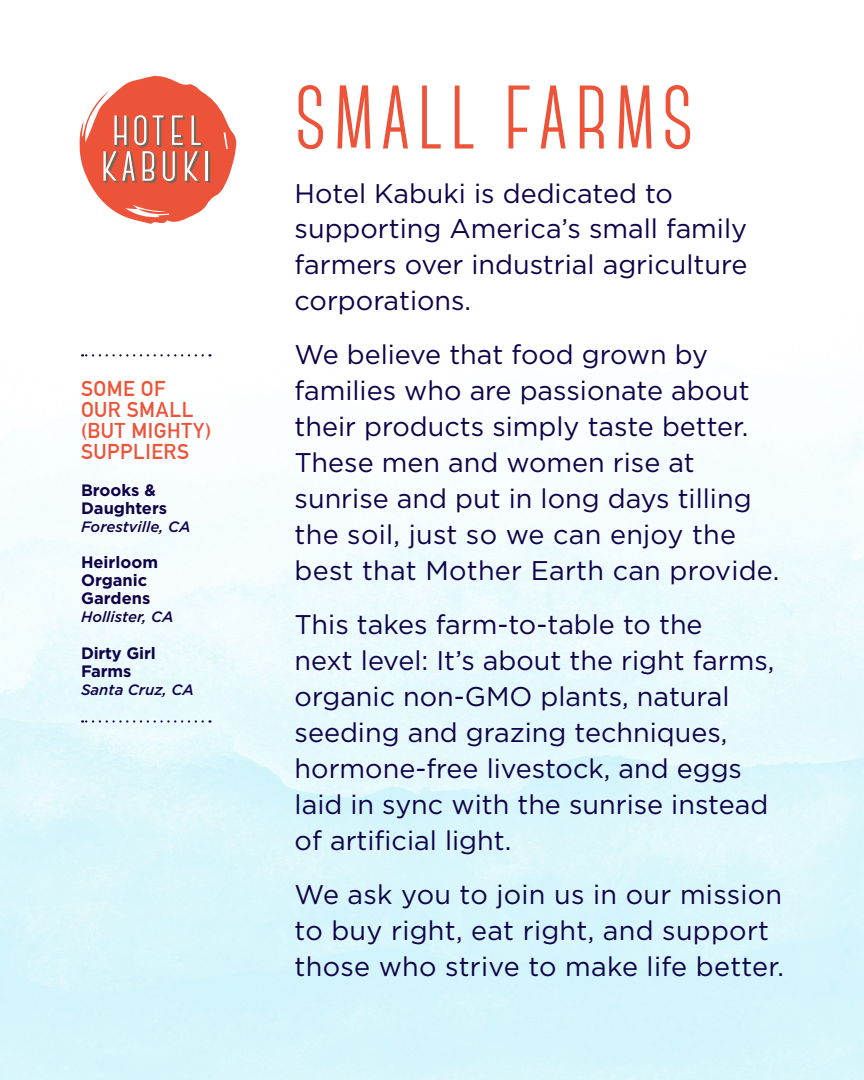
<style>
.page{position:relative;width:864px;height:1080px;background:#fff}
.page>*{position:absolute;margin:0;border:0;box-sizing:border-box;transform-origin:0 0}
.t1{font:700 90px "Canter";letter-spacing:.075em;color:#ed5338}
.t2{font:27px/36px "Gotham";color:#100249}
.t3{font:700 21px/21px "DIN Alternate";letter-spacing:.025em;color:#ed5338}
.t4{font:700 16.5px/18px "Gotham";color:#100249}
.t5{font:italic 500 15px "Gotham";color:#100249}
</style>
<div class="page">
<img style="left:0;top:75px;width:864px;height:1005px">
<svg style="left:82px;top:720px;width:121px;height:3px"></svg>
<svg style="left:82px;top:354px;width:121px;height:2px"></svg>
<svg style="left:80px;top:76px;width:156px;height:148px"></svg>
<hr style="left:206px;top:151px;width:2px;height:30px;background:#fff">
<p class="t3" style="left:81px;top:377px;width:132px">SOME OF<br>OUR SMALL (BUT MIGHTY)<br>SUPPLIERS</p>
<p class="t4" style="left:81px;top:481px;width:88px">Brooks &amp;<br>Daughters</p>
<p class="t5" style="left:81px;top:516px;width:111px">Forestville, CA</p>
<p class="t4" style="left:81px;top:553px;width:79px">Heirloom<br>Organic<br>Gardens</p>
<p class="t5" style="left:81px;top:607px;width:94px">Hollister, CA</p>
<p class="t4" style="left:81px;top:644px;width:76px">Dirty Girl<br>Farms</p>
<p class="t5" style="left:81px;top:680px;width:114px">Santa Cruz, CA</p>
<h1 class="t1" style="left:295px;top:73px;width:401px">SMALL FARMS</h1>
<p class="t2" style="left:295px;top:174px;width:454px">Hotel Kabuki is dedicated to supporting America’s small family farmers over industrial agriculture corporations.</p>
<p class="t2" style="left:295px;top:336px;width:486px">We believe that food grown by families who are passionate about their products simply taste better.<br>These men and women rise at sunrise and put in long days tilling the soil, just so we can enjoy the best that Mother Earth can provide.</p>
<p class="t2" style="left:295px;top:606px;width:481px">This takes farm-to-table to the<br>next level: It’s about the right farms, organic non-GMO plants, natural seeding and grazing techniques, hormone-free livestock, and eggs laid in sync with the sunrise instead of artificial light.</p>
<p class="t2" style="left:295px;top:876px;width:491px">We ask you to join us in our mission to buy right, eat right, and support those who strive to make life better.</p>
</div>
